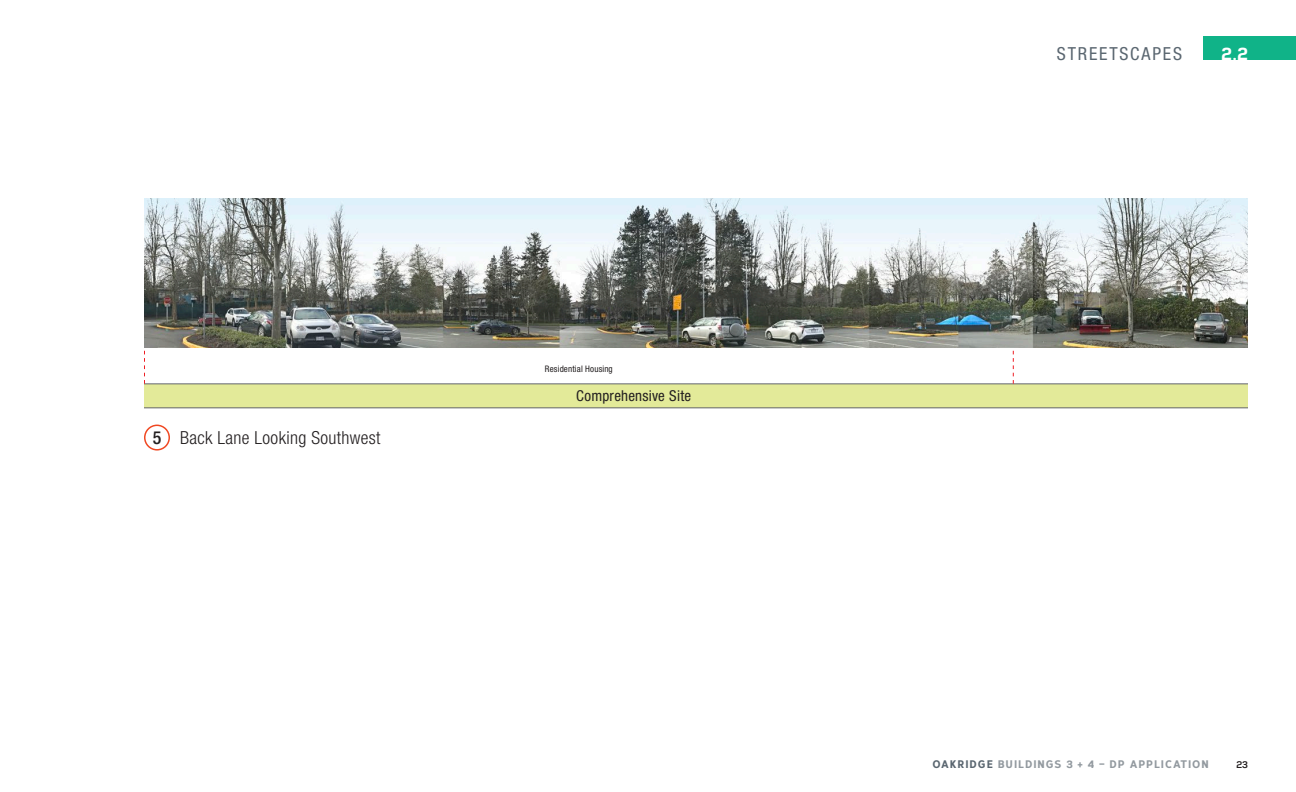
<style>
.page{position:relative;width:1296px;height:792px;background:#fff}
.page>*{position:absolute;margin:0;border:0;box-sizing:border-box;transform-origin:0 0}
.photo_diagr_head_k{font:300 condensed 18px "Helvetica Neue LT Std";letter-spacing:.02em;color:#231f20}
.sect-hd_cont_d{font:condensed 18px "Helvetica Neue LT Std";letter-spacing:.1em;color:#5a6670}
.sect-hd{font:800 18px "Corbert Condensed";color:#fff}
.photo_diagr_head_k-2{font:500 condensed 18px "Helvetica Neue LT Std";color:#231f20}
.site-label_21_28{font:condensed 15px "Helvetica Neue LT Std";letter-spacing:.015em;color:#231f20}
.t1{font:800 11px "Corbert Condensed";letter-spacing:.085em;color:#92999f}
.t2{font:700 10px "Corbert Condensed";color:#231f20}
.streetscape_label_12{font:condensed 9px "Helvetica Neue LT Std";letter-spacing:.015em;color:#231f20}
.s1{color:#5a6670}
</style>
<div class="page">
<div style="left:1203px;top:36px;width:93px;height:24px;background:#10b388"></div>
<div style="left:144px;top:384px;width:1104px;height:24px;background:#e3ea99"></div>
<hr style="left:144px;top:384px;width:1104px;height:1px;background:#63656a">
<hr style="left:144px;top:408px;width:1104px;height:1px;background:#63656a">
<svg style="left:144px;top:351px;width:1px;height:33px"></svg>
<svg style="left:1013px;top:351px;width:1px;height:33px"></svg>
<div style="left:144px;top:425px;width:26px;height:26px;border:2px solid #f04822;border-radius:50%"></div>
<img style="left:144px;top:198px;width:1104px;height:150px">
<p class="photo_diagr_head_k-2" style="left:153px;top:427px;width:10px">5</p>
<p class="photo_diagr_head_k" style="left:180px;top:427px;width:202px">Back Lane Looking Southwest</p>
<p class="streetscape_label_12" style="left:545px;top:364px;width:69px">Residential Housing</p>
<p class="site-label_21_28" style="left:576px;top:387px;width:116px">Comprehensive Site</p>
<p class="sect-hd_cont_d" style="left:1057px;top:43px;width:127px">STREETSCAPES</p>
<p class="sect-hd" style="left:1222px;top:39px;width:28px">2.2</p>
<p class="t1" style="left:932px;top:755px;width:278px"><span class="s1">OAKRIDGE</span> BUILDINGS 3 + 4 – DP APPLICATION</p>
<p class="t2" style="left:1236px;top:757px;width:13px">23</p>
</div>
